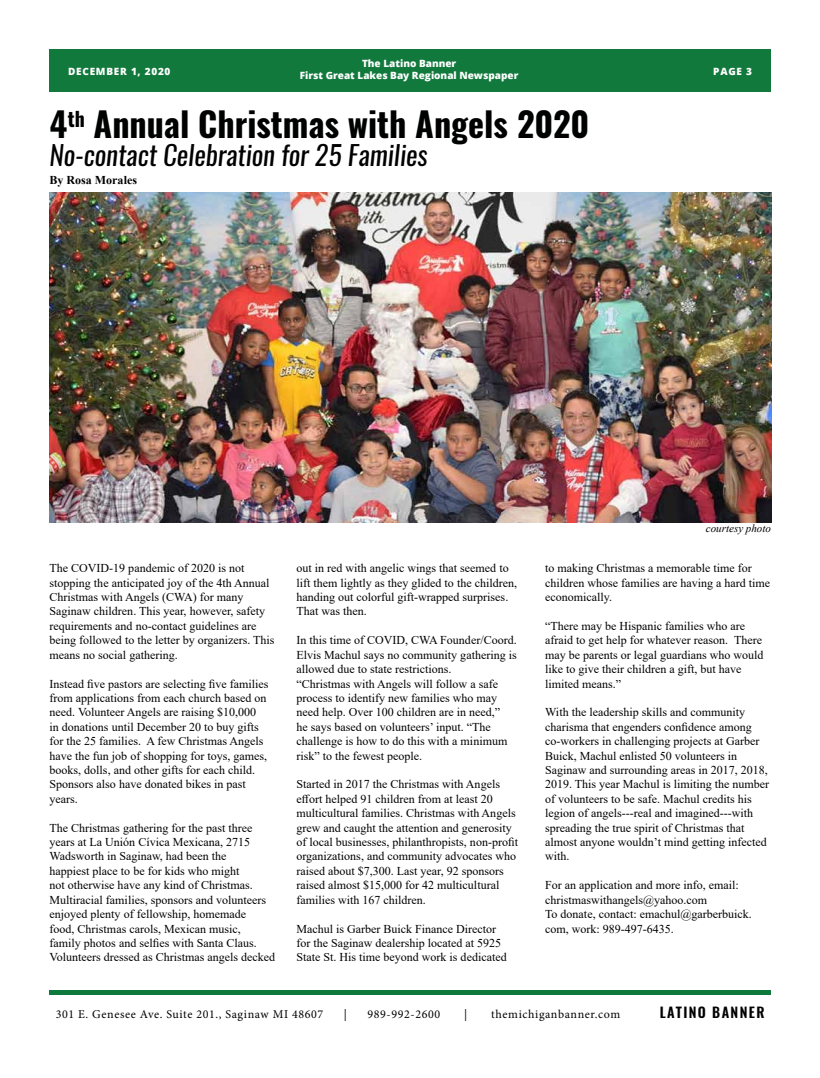
<style>
.page{position:relative;width:820px;height:1078px;background:#fff}
.page>*{position:absolute;margin:0;border:0;box-sizing:border-box;transform-origin:0 0}
.t1{font:700 34px "Oswald";color:#000101}
.t2{font:italic 27px "Oswald";color:#000101}
.t3{font:600 14px "Oswald";letter-spacing:.1em;color:#000101}
.t4{font:12px/14.4px "Times New Roman";color:#000101}
.t5{font:12px "Minion Pro";letter-spacing:.05em;color:#000}
.t6{font:700 12px "Times New Roman";color:#000101}
.t7{font:italic 11px "Times New Roman";color:#000101}
.t8{font:800 10px/12px "Open Sans";color:#fff;text-align:center}
.t9{font:800 10px "Open Sans";letter-spacing:.075em;color:#fff}
</style>
<div class="page">
<div style="left:49px;top:50px;width:721px;height:42px;background:#12793d"></div>
<hr style="left:49px;top:990px;width:721px;height:4px;background:#0e793d">
<img style="left:50px;top:192px;width:720px;height:330px">
<p class="t9" style="left:68px;top:64px;width:104px">DECEMBER 1, 2020</p>
<p class="t8" style="left:300px;top:57px;width:220px">The Latino Banner<br>First Great Lakes Bay Regional Newspaper</p>
<p class="t8" style="left:713px;top:65px;width:40px">PAGE 3</p>
<h1 class="t1" style="left:50px;top:101px;width:541px">4<sup>th</sup> Annual Christmas with Angels 2020</h1>
<h2 class="t2" style="left:50px;top:137px;width:379px">No-contact Celebration for 25 Families</h2>
<p class="t6" style="left:50px;top:172px;width:89px">By Rosa Morales</p>
<p class="t7" style="left:705px;top:521px;width:67px">courtesy photo</p>
<p class="t4" style="left:50px;top:560px;width:226px">The COVID-19 pandemic of 2020 is not stopping the anticipated joy of the 4th Annual Christmas with Angels (CWA) for many Saginaw children. This year, however, safety requirements and no-contact guidelines are being followed to the letter by organizers. This means no social gathering.</p>
<p class="t4" style="left:50px;top:675px;width:220px">Instead five pastors are selecting five families from applications from each church based on need. Volunteer Angels are raising $10,000 in donations until December 20 to buy gifts for the 25 families. A few Christmas Angels have the fun job of shopping for toys, games, books, dolls, and other gifts for each child.<br>Sponsors also have donated bikes in past years.</p>
<p class="t4" style="left:50px;top:819px;width:227px">The Christmas gathering for the past three years at La Unión Cívica Mexicana, 2715<br>Wadsworth in Saginaw, had been the<br>happiest place to be for kids who might<br>not otherwise have any kind of Christmas.<br>Multiracial families, sponsors and volunteers enjoyed plenty of fellowship, homemade<br>food, Christmas carols, Mexican music,<br>family photos and selfies with Santa Claus.<br>Volunteers dressed as Christmas angels decked</p>
<p class="t4" style="left:296px;top:560px;width:222px">out in red with angelic wings that seemed to lift them lightly as they glided to the children, handing out colorful gift-wrapped surprises.<br>That was then.</p>
<p class="t4" style="left:296px;top:632px;width:221px">In this time of COVID, CWA Founder/Coord.<br>Elvis Machul says no community gathering is allowed due to state restrictions.<br>“Christmas with Angels will follow a safe process to identify new families who may need help. Over 100 children are in need,”<br>he says based on volunteers’ input. “The challenge is how to do this with a minimum risk” to the fewest people.</p>
<p class="t4" style="left:296px;top:776px;width:223px">Started in 2017 the Christmas with Angels effort helped 91 children from at least 20 multicultural families. Christmas with Angels grew and caught the attention and generosity of local businesses, philanthropists, non-profit organizations, and community advocates who raised about $7,300. Last year, 92 sponsors raised almost $15,000 for 42 multicultural families with 167 children.</p>
<p class="t4" style="left:296px;top:920px;width:211px">Machul is Garber Buick Finance Director for the Saginaw dealership located at 5925<br>State St. His time beyond work is dedicated</p>
<p class="t4" style="left:545px;top:560px;width:226px">to making Christmas a memorable time for children whose families are having a hard time economically.</p>
<p class="t4" style="left:545px;top:618px;width:220px">“There may be Hispanic families who are afraid to get help for whatever reason. There may be parents or legal guardians who would like to give their children a gift, but have limited means.”</p>
<p class="t4" style="left:545px;top:704px;width:225px">With the leadership skills and community charisma that engenders confidence among co-workers in challenging projects at Garber Buick, Machul enlisted 50 volunteers in Saginaw and surrounding areas in 2017, 2018, 2019. This year Machul is limiting the number of volunteers to be safe. Machul credits his legion of angels---real and imagined---with spreading the true spirit of Christmas that almost anyone wouldn’t mind getting infected with.</p>
<p class="t4" style="left:545px;top:877px;width:208px">For an application and more info, email: christmaswithangels@yahoo.com<br>To donate, contact: emachul@garberbuick. com, work: 989-497-6435.</p>
<p class="t5" style="left:56px;top:1005px;width:269px">301 E. Genesee Ave. Suite 201., Saginaw MI 48607</p>
<p class="t5" style="left:343px;top:1005px;width:5px">|</p>
<p class="t5" style="left:367px;top:1005px;width:74px">989-992-2600</p>
<p class="t5" style="left:464px;top:1005px;width:5px">|</p>
<p class="t5" style="left:491px;top:1005px;width:130px">themichiganbanner.com</p>
<p class="t3" style="left:659px;top:1002px;width:106px">LATINO BANNER</p>
</div>
